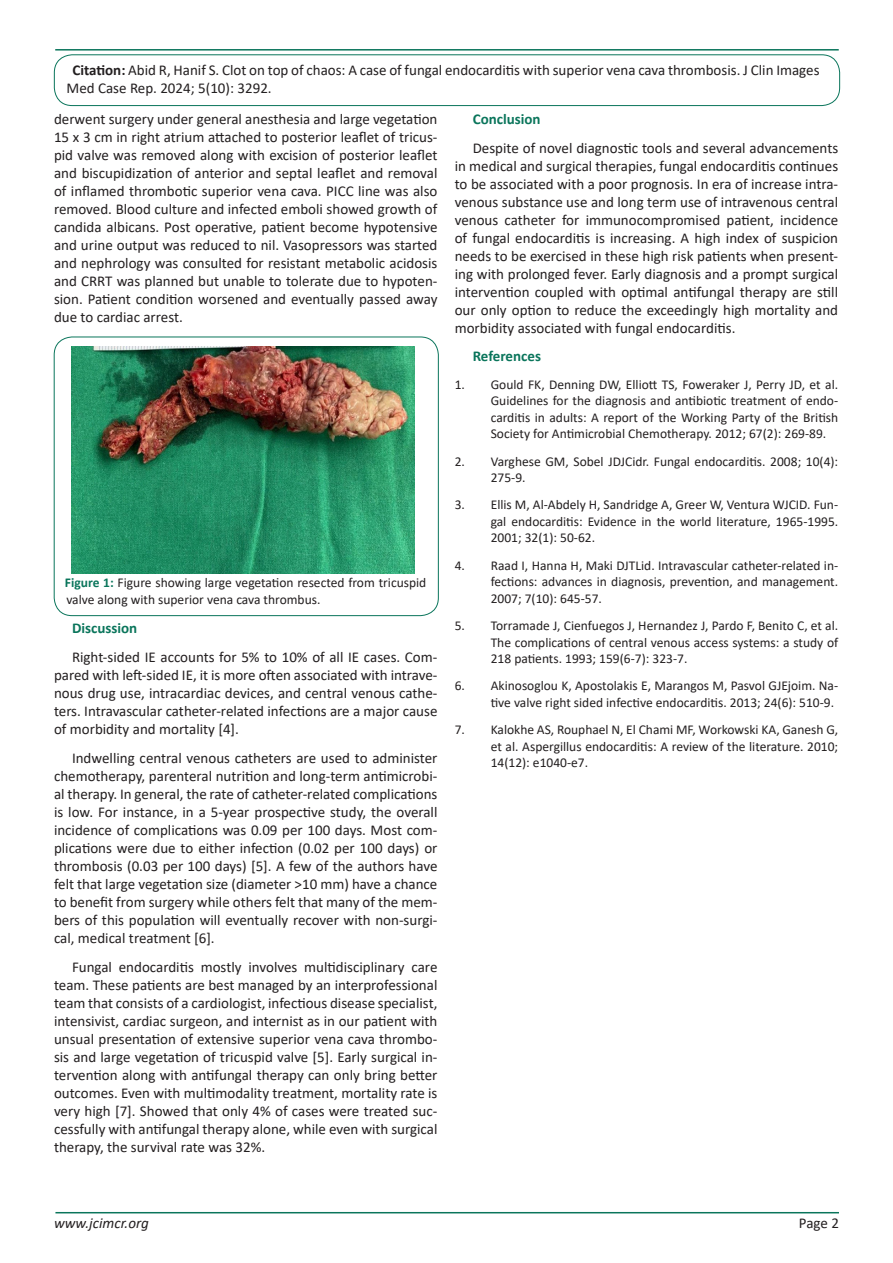
<style>
.page{position:relative;width:893px;height:1263px;background:#fff}
.page>*{position:absolute;margin:0;border:0;box-sizing:border-box;transform-origin:0 0}
.t1{font:15px/18px "Calibri";color:#231f20;text-align:justify}
.t2{font:700 15px "Calibri";color:#0a755b}
.t3{font:italic 15px "Calibri";color:#231f20}
.t4{font:13.5px/16.5px "Calibri";color:#231f20;text-align:justify}
.s1{font-weight:700}
.s2{font-weight:700;color:#0a755b}
</style>
<div class="page">
<hr style="left:55px;top:1212px;width:784px;height:1px;background:#0a755b">
<hr style="left:55px;top:49px;width:784px;height:2px;background:#0a755b">
<div style="left:54px;top:55px;width:786px;height:51px;border:1px solid #0a755b;border-radius:18px"></div>
<div style="left:54px;top:337px;width:385px;height:279px;border:1px solid #0a755b;border-radius:18px"></div>
<img style="left:72px;top:346px;width:342px;height:228px">
<p class="t1" style="left:67px;top:61px;width:754px;text-indent:6px"><span class="s1">Citation:</span> Abid R, Hanif S. Clot on top of chaos: A case of fungal endocarditis with superior vena cava thrombosis. J Clin Images<br>Med Case Rep. 2024; 5(10): 3292.</p>
<p class="t1" style="left:54px;top:109px;width:385px">derwent surgery under general anesthesia and large vegetation 15 x 3 cm in right atrium attached to posterior leaflet of tricus&shy;pid valve was removed along with excision of posterior leaflet and biscupidization of anterior and septal leaflet and removal of inflamed thrombotic superior vena cava. PICC line was also removed. Blood culture and infected emboli showed growth of candida albicans. Post operative, patient become hypotensive and urine output was reduced to nil. Vasopressors was started and nephrology was consulted for resistant metabolic acidosis and CRRT was planned but unable to tolerate due to hypoten&shy;sion. Patient condition worsened and eventually passed away due to cardiac arrest.</p>
<p class="t4" style="left:65px;top:574px;width:363px"><span class="s2">Figure 1:</span> Figure showing large vegetation resected from tricuspid valve along with superior vena cava thrombus.</p>
<p class="t2" style="left:72px;top:617px;width:67px">Discussion</p>
<p class="t1" style="left:54px;top:648px;width:385px;text-indent:18px">Right-sided IE accounts for 5% to 10% of all IE cases. Com&shy;pared with left-sided IE, it is more often associated with intrave&shy;nous drug use, intracardiac devices, and central venous cathe&shy;ters. Intravascular catheter-related infections are a major cause of morbidity and mortality [4].</p>
<p class="t1" style="left:54px;top:748px;width:385px;text-indent:18px">Indwelling central venous catheters are used to administer chemotherapy, parenteral nutrition and long-term antimicrobi&shy;al therapy. In general, the rate of catheter-related complications is low. For instance, in a 5-year prospective study, the overall incidence of complications was 0.09 per 100 days. Most com&shy;plications were due to either infection (0.02 per 100 days) or thrombosis (0.03 per 100 days) [5]. A few of the authors have felt that large vegetation size (diameter &gt;10 mm) have a chance to benefit from surgery while others felt that many of the mem&shy;bers of this population will eventually recover with non-surgi&shy;cal, medical treatment [6].</p>
<p class="t1" style="left:54px;top:957px;width:385px;text-indent:18px">Fungal endocarditis mostly involves multidisciplinary care team. These patients are best managed by an interprofessional team that consists of a cardiologist, infectious disease specialist, intensivist, cardiac surgeon, and internist as in our patient with unsual presentation of extensive superior vena cava thrombo&shy;sis and large vegetation of tricuspid valve [5]. Early surgical in&shy;tervention along with antifungal therapy can only bring better outcomes. Even with multimodality treatment, mortality rate is very high [7]. Showed that only 4% of cases were treated suc&shy;cessfully with antifungal therapy alone, while even with surgical therapy, the survival rate was 32%.</p>
<p class="t2" style="left:473px;top:108px;width:69px">Conclusion</p>
<p class="t1" style="left:455px;top:138px;width:385px;text-indent:18px">Despite of novel diagnostic tools and several advancements in medical and surgical therapies, fungal endocarditis continues to be associated with a poor prognosis. In era of increase intra&shy;venous substance use and long term use of intravenous central venous catheter for immunocompromised patient, incidence of fungal endocarditis is increasing. A high index of suspicion needs to be exercised in these high risk patients when present&shy;ing with prolonged fever. Early diagnosis and a prompt surgical intervention coupled with optimal antifungal therapy are still our only option to reduce the exceedingly high mortality and morbidity associated with fungal endocarditis.</p>
<p class="t2" style="left:473px;top:346px;width:70px">References</p>
<p class="t4" style="left:491px;top:376px;width:349px;text-indent:-36px">1. Gould FK, Denning DW, Elliott TS, Foweraker J, Perry JD, et al.<br>Guidelines for the diagnosis and antibiotic treatment of endo&shy;carditis in adults: A report of the Working Party of the British Society for Antimicrobial Chemotherapy. 2012; 67(2): 269-89.</p>
<p class="t4" style="left:491px;top:452px;width:349px;text-indent:-36px">2. Varghese GM, Sobel JDJCidr. Fungal endocarditis. 2008; 10(4):<br>275-9.</p>
<p class="t4" style="left:491px;top:496px;width:349px;text-indent:-36px">3. Ellis M, Al-Abdely H, Sandridge A, Greer W, Ventura WJCID. Fun&shy;gal endocarditis: Evidence in the world literature, 1965-1995.<br>2001; 32(1): 50-62.</p>
<p class="t4" style="left:491px;top:557px;width:349px;text-indent:-36px">4. Raad I, Hanna H, Maki DJTLid. Intravascular catheter-related in&shy;fections: advances in diagnosis, prevention, and management.<br>2007; 7(10): 645-57.</p>
<p class="t4" style="left:491px;top:617px;width:349px;text-indent:-36px">5. Torramade J, Cienfuegos J, Hernandez J, Pardo F, Benito C, et al.<br>The complications of central venous access systems: a study of 218 patients. 1993; 159(6-7): 323-7.</p>
<p class="t4" style="left:455px;top:677px;width:385px;text-align:right">6. Akinosoglou K, Apostolakis E, Marangos M, Pasvol GJEjoim. Na&shy;tive valve right sided infective endocarditis. 2013; 24(6): 510-9.</p>
<p class="t4" style="left:491px;top:721px;width:349px;text-indent:-36px">7. Kalokhe AS, Rouphael N, El Chami MF, Workowski KA, Ganesh G, et al. Aspergillus endocarditis: A review of the literature. 2010; 14(12): e1040-e7.</p>
<p class="t3" style="left:54px;top:1212px;width:96px">www.jcimcr.org</p>
<p class="t1" style="left:799px;top:1213px;width:42px">Page 2</p>
</div>
